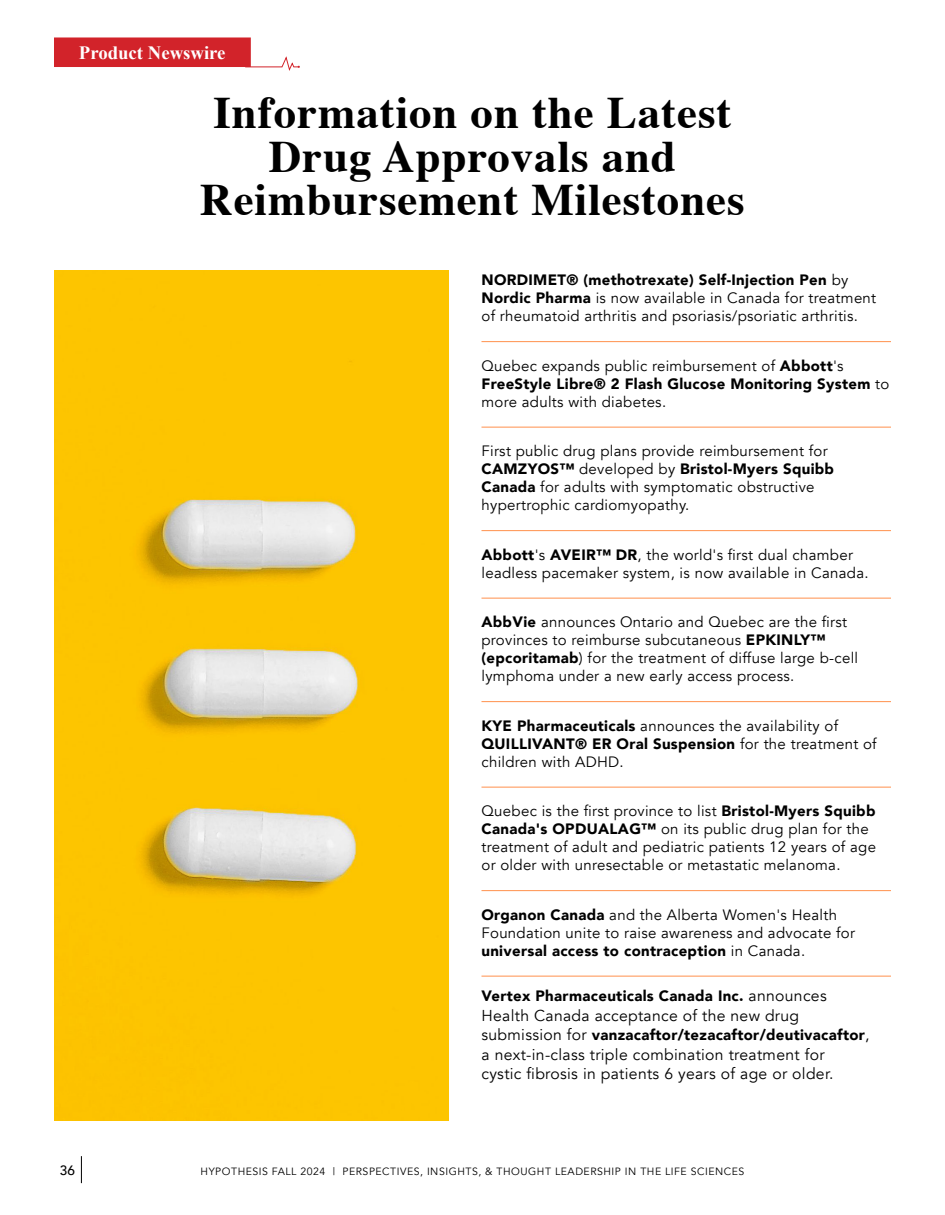
<style>
.page{position:relative;width:945px;height:1215px;background:#fff}
.page>*{position:absolute;margin:0;border:0;box-sizing:border-box;transform-origin:0 0}
.Article_Section_Title_TOC{font:700 45px/43.5px "Times";letter-spacing:.02em;color:#000;text-align:center}
.Section_Heading_Start{font:700 18.75px "Times New Roman";color:#fff}
.Industry_News_No_rule_below{font:15.75px/19.5px "Avenir";letter-spacing:.02em;color:#000}
.Industry_News{font:15px/18px "Avenir";letter-spacing:.02em;color:#000}
.Industry_News_No_rule_below-2{font:900 15px "Avenir";letter-spacing:.02em;color:#000}
.t1{font:500 13.5px "Avenir";color:#000}
.t2{font:10.5px "Avenir";letter-spacing:.05em;color:#000}
.s1{font-weight:900}
.s2{font-weight:400;font-size:15.75px}
</style>
<div class="page">
<svg style="left:81px;top:1156px;width:1px;height:27px"></svg>
<svg style="left:54px;top:37px;width:245px;height:34px"></svg>
<hr style="left:482px;top:341px;width:409px;height:1px;background:#ff914d">
<hr style="left:482px;top:427px;width:409px;height:1px;background:#ff914d">
<hr style="left:482px;top:530px;width:409px;height:1px;background:#ff914d">
<hr style="left:482px;top:598px;width:409px;height:1px;background:#ff914d">
<hr style="left:482px;top:701px;width:409px;height:1px;background:#ff914d">
<hr style="left:482px;top:787px;width:409px;height:1px;background:#ff914d">
<hr style="left:482px;top:890px;width:409px;height:1px;background:#ff914d">
<hr style="left:482px;top:976px;width:409px;height:1px;background:#ff914d">
<img style="left:54px;top:270px;width:394px;height:850px">
<p class="Section_Heading_Start" style="left:79px;top:39px;width:148px">Product Newswire</p>
<p class="Article_Section_Title_TOC" style="left:200px;top:87px;width:546px">Information on the Latest<br>Drug Approvals and<br>Reimbursement Milestones</p>
<p class="Industry_News" style="left:482px;top:271px;width:396px"><span class="s1">NORDIMET® (methotrexate) Self-Injection Pen</span> by<br><span class="s1">Nordic Pharma</span> is now available in Canada for treatment of rheumatoid arthritis and psoriasis/psoriatic arthritis.</p>
<p class="Industry_News" style="left:482px;top:357px;width:409px">Quebec expands public reimbursement of <span class="s1">Abbott</span>'s<br><span class="s1">FreeStyle Libre® 2 Flash Glucose Monitoring System</span> to more adults with diabetes.</p>
<p class="Industry_News" style="left:482px;top:442px;width:354px">First public drug plans provide reimbursement for <span class="s1">CAMZYOS™</span> developed by <span class="s1">Bristol-Myers Squibb Canada</span> for adults with symptomatic obstructive hypertrophic cardiomyopathy.</p>
<p class="Industry_News" style="left:482px;top:546px;width:389px"><span class="s1">Abbott</span>'s <span class="s1">AVEIR™ DR</span>, the world's first dual chamber leadless pacemaker system, is now available in Canada.</p>
<p class="Industry_News" style="left:482px;top:613px;width:378px"><span class="s1">AbbVie</span> announces Ontario and Quebec are the first provinces to reimburse subcutaneous <span class="s1">EPKINLY™ (epcoritamab</span>) for the treatment of diffuse large b-cell lymphoma under a new early access process.</p>
<p class="Industry_News" style="left:482px;top:717px;width:397px"><span class="s1">KYE Pharmaceuticals</span> announces the availability of<br><span class="s1">QUILLIVANT® ER Oral Suspension</span> for the treatment of children with ADHD.</p>
<p class="Industry_News" style="left:482px;top:802px;width:396px">Quebec is the first province to list <span class="s1">Bristol-Myers Squibb Canada's OPDUALAG™</span> on its public drug plan for the treatment of adult and pediatric patients 12 years of age or older with unresectable or metastatic melanoma.</p>
<p class="Industry_News" style="left:482px;top:906px;width:375px"><span class="s1">Organon Canada</span> and the Alberta Women's Health<br>Foundation unite to raise awareness and advocate for <span class="s1">universal access to contraception</span> in Canada.</p>
<p class="Industry_News_No_rule_below-2" style="left:482px;top:983px;width:347px">Vertex Pharmaceuticals Canada Inc. <span class="s2">announces</span></p>
<p class="Industry_News_No_rule_below" style="left:482px;top:1006px;width:319px">Health Canada acceptance of the new drug</p>
<p class="Industry_News_No_rule_below-2" style="left:482px;top:1022px;width:390px"><span class="s2">submission for</span> vanzacaftor/tezacaftor/deutivacaftor<span class="s2">,</span></p>
<p class="Industry_News_No_rule_below" style="left:482px;top:1045px;width:354px">a next‑in‑class triple combination treatment for cystic fibrosis in patients 6 years of age or older.</p>
<p class="t1" style="left:60px;top:1158px;width:17px">36</p>
<p class="t2" style="left:201px;top:1165px;width:545px">HYPOTHESIS FALL 2024 | PERSPECTIVES, INSIGHTS, &amp; THOUGHT LEADERSHIP IN THE LIFE SCIENCES</p>
</div>
